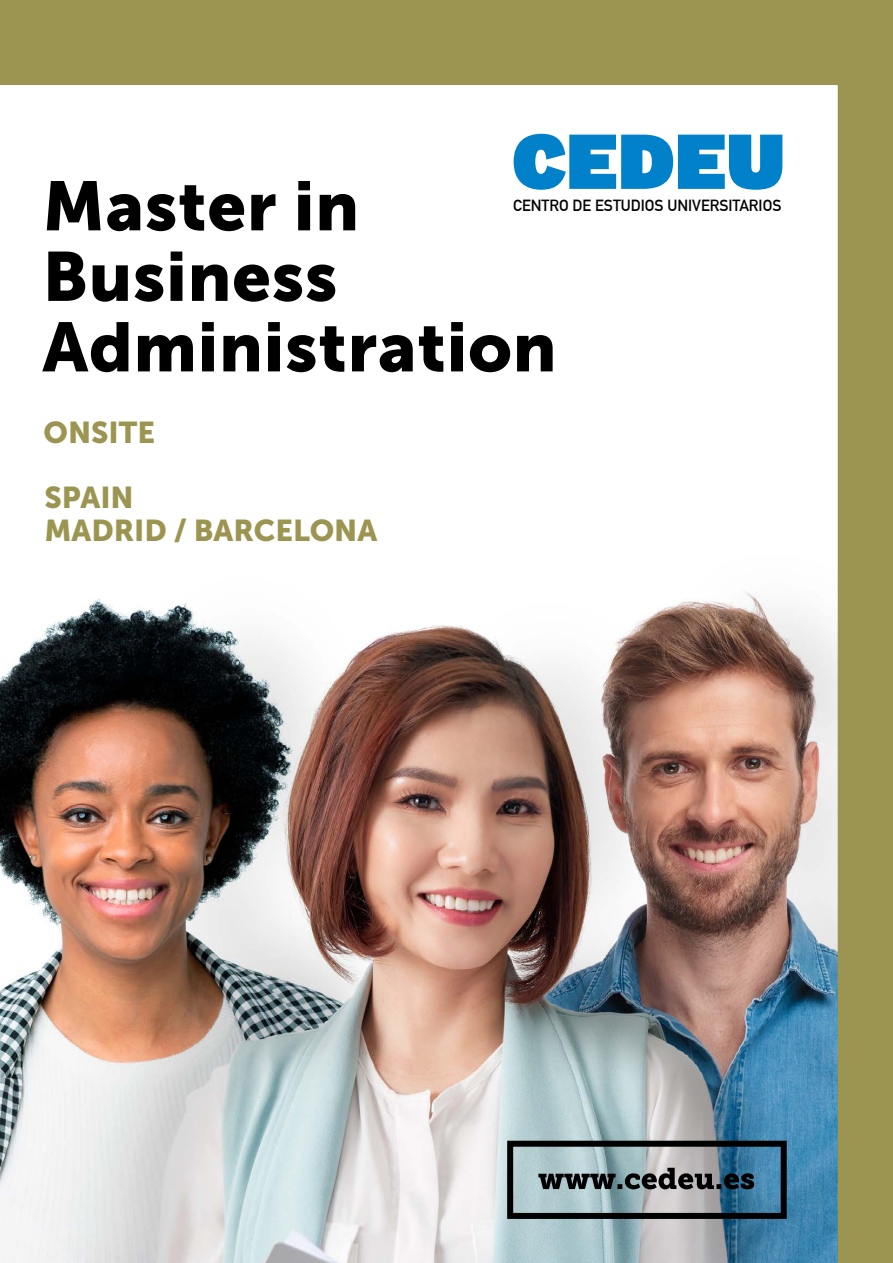
<style>
.page{position:relative;width:893px;height:1263px;background:#fff}
.page>*{position:absolute;margin:0;border:0;box-sizing:border-box;transform-origin:0 0}
.t1{font:69px/70.5px "Museo Sans 900";letter-spacing:.01em;color:#000}
.t2{font:30px/33px "Museo Sans 900";color:#9c9552}
.t3{font:700 15.75px "DIN Alternate";color:#000}
</style>
<div class="page">
<img style="left:0;top:0;width:893px;height:1263px">
<h1 class="t1" style="left:43px;top:171px;width:515px">Master in<br>Business<br>Administration</h1>
<p class="t3" style="left:513px;top:193px;width:270px">CENTRO DE ESTUDIOS UNIVERSITARIOS</p>
<h2 class="t2" style="left:43px;top:416px;width:113px">ONSITE</h2>
<h2 class="t2" style="left:45px;top:480px;width:334px">SPAIN<br>MADRID / BARCELONA</h2>
</div>
